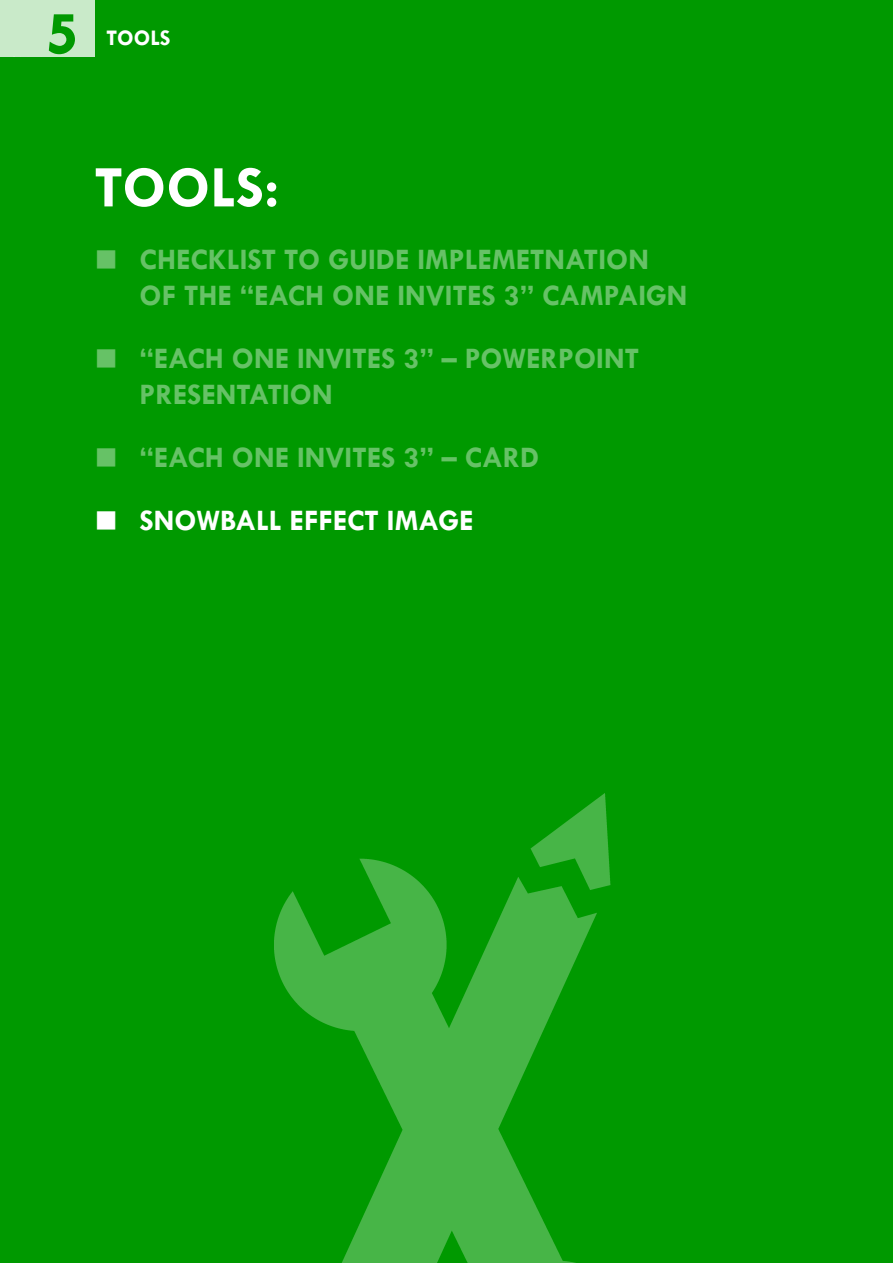
<style>
.page{position:relative;width:893px;height:1263px;background:#fff}
.page>*{position:absolute;margin:0;border:0;box-sizing:border-box;transform-origin:0 0}
.t1{font:700 63px "Tw Cen";color:#090}
.t2{font:700 59.4px "Tw Cen";color:#fff}
.t3{font:700 30px/36px "Tw Cen";color:#66c266}
.t4{font:700 30px "Tw Cen";color:#fff}
.t5{font:700 22.5px "Tw Cen";color:#fff}
</style>
<div class="page">
<div style="left:0;top:0;width:893px;height:63px;background:#090"></div>
<div style="left:0;top:0;width:94px;height:64px;background:#c9eac9"></div>
<img style="left:4px;top:51px;width:91px;height:7px">
<div style="left:0;top:58px;width:893px;height:1205px;background:#090"></div>
<img style="left:275px;top:794px;width:336px;height:469px">
<h1 class="t1" style="left:45px;top:-4px;width:35px">5</h1>
<p class="t5" style="left:106px;top:24px;width:66px">TOOLS</p>
<h2 class="t2" style="left:94px;top:152px;width:186px">TOOLS:</h2>
<p class="t3" style="left:139px;top:241px;width:549px;text-indent:-45px">■ CHECKLIST TO GUIDE IMPLEMETNATION<br>OF THE “EACH ONE INVITES 3” CAMPAIGN</p>
<p class="t3" style="left:139px;top:340px;width:501px;text-indent:-45px">■ “EACH ONE INVITES 3” – POWERPOINT<br>PRESENTATION</p>
<p class="t3" style="left:94px;top:439px;width:446px">■ “EACH ONE INVITES 3” – CARD</p>
<p class="t4" style="left:94px;top:503px;width:381px">■ SNOWBALL EFFECT IMAGE</p>
</div>
